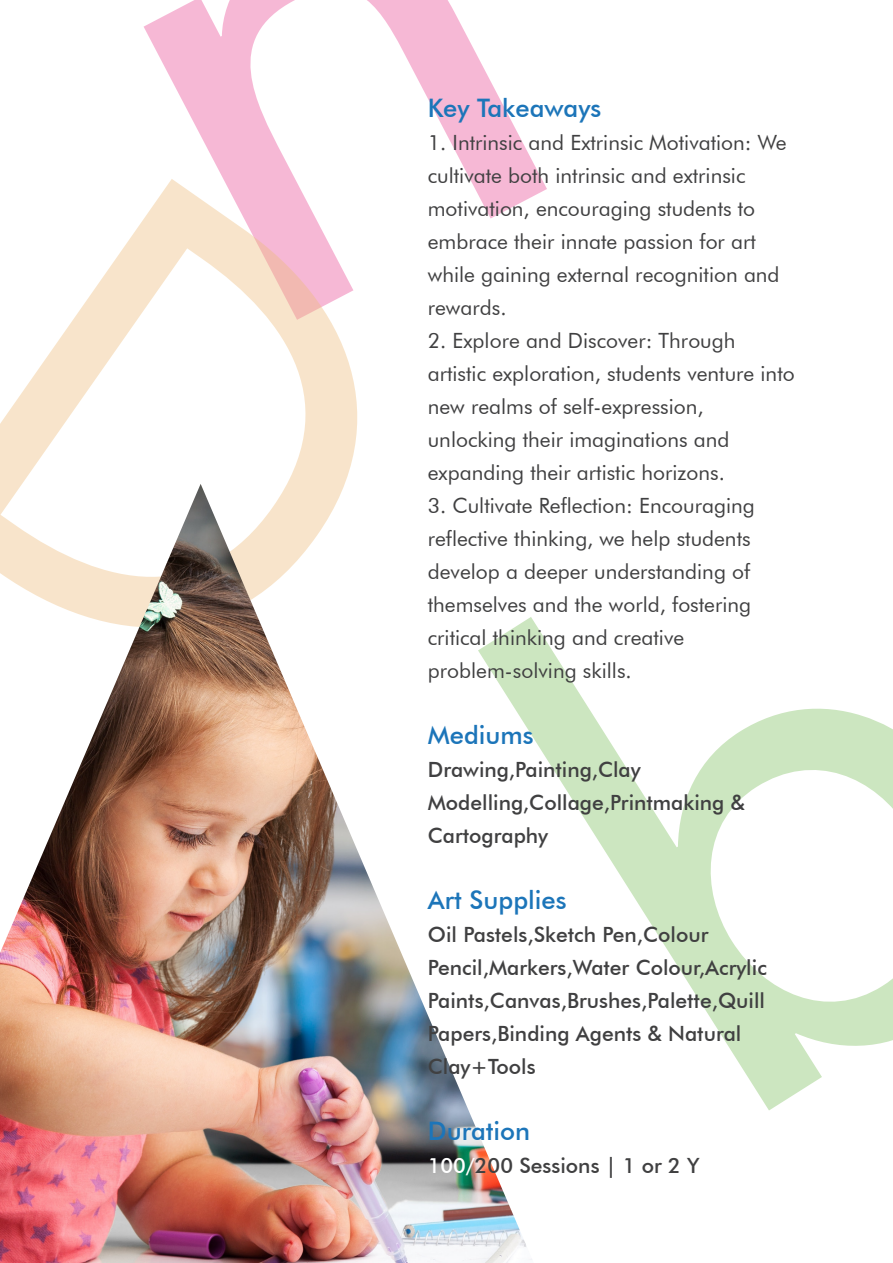
<style>
.page{position:relative;width:893px;height:1263px;background:#fff}
.page>*{position:absolute;margin:0;border:0;box-sizing:border-box;transform-origin:0 0}
.t1{font:500 25.5px "Futura BT";color:#1c75b9}
.t2{font:21px/33px "Futura BT";color:#404041}
.t3{font:500 21px/33px "Futura BT";color:#404041}
.s1{color:#fff}
</style>
<div class="page">
<svg style="left:534px;top:622px;width:359px;height:488px"></svg>
<svg style="left:144px;top:0;width:403px;height:219px"></svg>
<svg style="left:0;top:179px;width:357px;height:305px"></svg>
<img style="left:0;top:484px;width:534px;height:779px">
<p class="t1" style="left:428px;top:93px;width:175px">Key Takeaways</p>
<p class="t2" style="left:428px;top:126px;width:360px">1. Intrinsic and Extrinsic Motivation: We cultivate both intrinsic and extrinsic motivation, encouraging students to embrace their innate passion for art while gaining external recognition and rewards.</p>
<p class="t2" style="left:428px;top:324px;width:368px">2. Explore and Discover: Through artistic exploration, students venture into new realms of self-expression, unlocking their imaginations and expanding their artistic horizons.</p>
<p class="t2" style="left:428px;top:489px;width:328px">3. Cultivate Reflection: Encouraging reflective thinking, we help students develop a deeper understanding of themselves and the world, fostering critical thinking and creative problem-solving skills.</p>
<p class="t1" style="left:428px;top:720px;width:107px">Mediums</p>
<p class="t3" style="left:428px;top:753px;width:319px">Drawing,Painting,Clay<br>Modelling,Collage,Printmaking &amp;<br>Cartography</p>
<p class="t1" style="left:428px;top:885px;width:140px">Art Supplies</p>
<p class="t3" style="left:428px;top:918px;width:341px">Oil Pastels,Sketch Pen,Colour<br>Pencil,Markers,Water Colour,Acrylic<br>Paints,Canvas,Brushes,Palette,Quill<br>Papers,Binding Agents &amp; Natural<br>Clay+Tools</p>
<p class="t1" style="left:428px;top:1116px;width:104px">Duration</p>
<p class="t3" style="left:428px;top:1149px;width:273px"><span class="s1">100/</span>200 Sessions | 1 or 2 Y</p>
</div>
